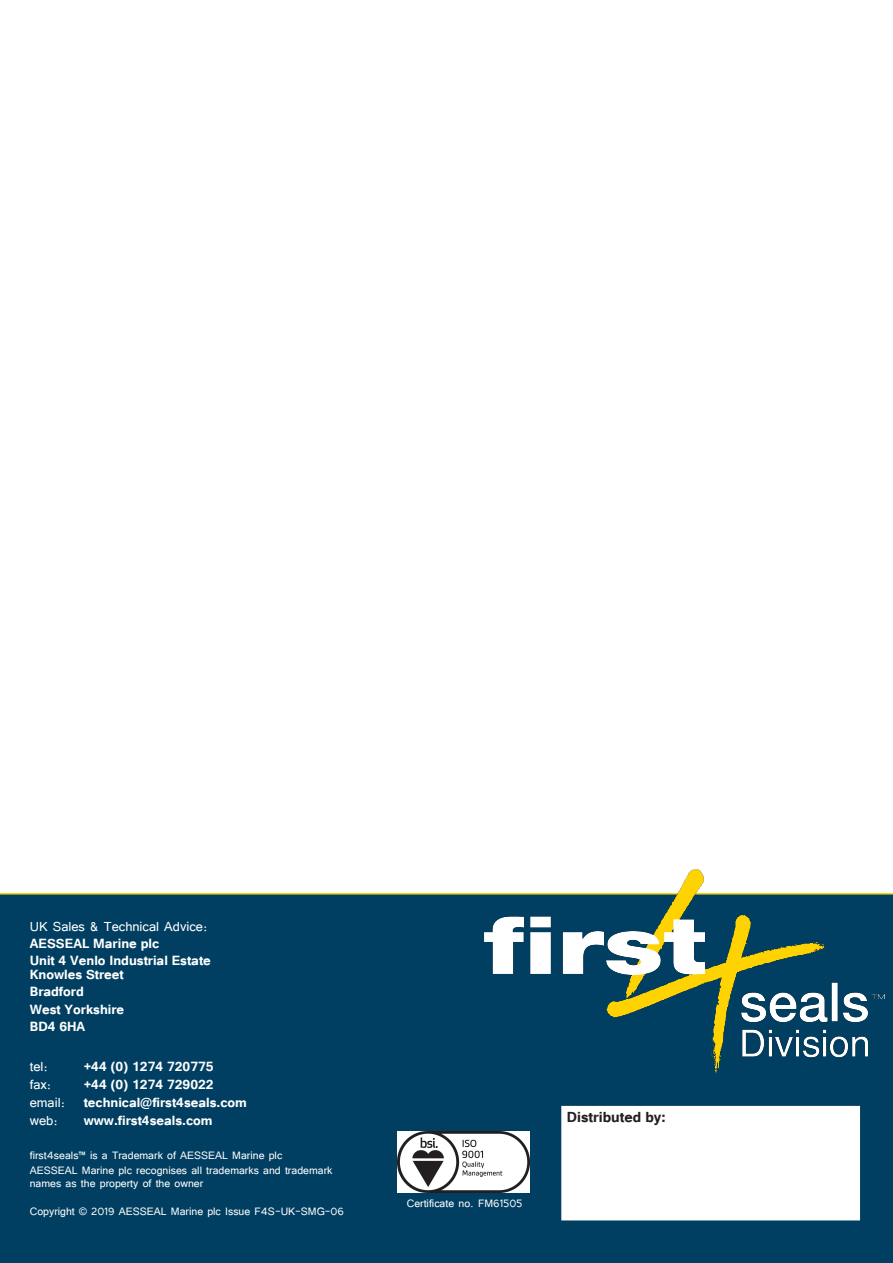
<style>
.page{position:relative;width:893px;height:1263px;background:#fff}
.page>*{position:absolute;margin:0;border:0;box-sizing:border-box;transform-origin:0 0}
.t1{font:700 18px "Tunga";color:#231f20}
.t2{font:700 16.5px/31.3px "Tunga";color:#fff}
.t3{font:16.5px "Tunga";color:#fff}
.t4{font:13.5px/15.6px "Tunga";color:#fff}
.s1{font-weight:400}
</style>
<div class="page">
<div style="left:0;top:893px;width:893px;height:370px;background:#003f61"></div>
<svg style="left:380px;top:869px;width:486px;height:225px;background:#1a5370"></svg>
<div style="left:562px;top:1107px;width:297px;height:113px;background:#fff"></div>
<img style="left:485px;top:870px;width:399px;height:211px">
<img style="left:397px;top:1131px;width:133px;height:62px">
<p class="t3" style="left:30px;top:915px;width:179px">UK Sales &amp; Technical Advice:</p>
<p class="t2" style="left:30px;top:926px;width:131px">AESSEAL Marine plc<br>Knowles Street</p>
<p class="t2" style="left:30px;top:944px;width:183px">Unit 4 Venlo Industrial Estate<br>Bradford</p>
<p class="t2" style="left:30px;top:999px;width:96px;line-height:17.2px">West Yorkshire<br>BD4 6HA</p>
<p class="t3" style="left:30px;top:1056px;width:20px">tel:</p>
<p class="t2" style="left:84px;top:1050px;width:131px">+44 (0) 1274 720775</p>
<p class="t3" style="left:30px;top:1074px;width:23px">fax:</p>
<p class="t2" style="left:84px;top:1068px;width:131px">+44 (0) 1274 729022</p>
<p class="t2" style="left:30px;top:1086px;width:219px"><span class="s1">email:</span> technical@first4seals.com</p>
<p class="t3" style="left:30px;top:1110px;width:30px">web:</p>
<p class="t2" style="left:84px;top:1104px;width:130px">www.first4seals.com</p>
<p class="t4" style="left:30px;top:1146px;width:304px">first4seals™ is a Trademark of AESSEAL Marine plc<br>AESSEAL Marine plc recognises all trademarks and trademark</p>
<p class="t4" style="left:30px;top:1169px;width:316px;line-height:27.9px">names as the property of the owner<br>Copyright © 2019 AESSEAL Marine plc Issue F4S-UK-SMG-06</p>
<p class="t4" style="left:407px;top:1194px;width:117px">Certificate no. FM61505</p>
<h1 class="t1" style="left:567px;top:1105px;width:100px">Distributed by:</h1>
</div>
